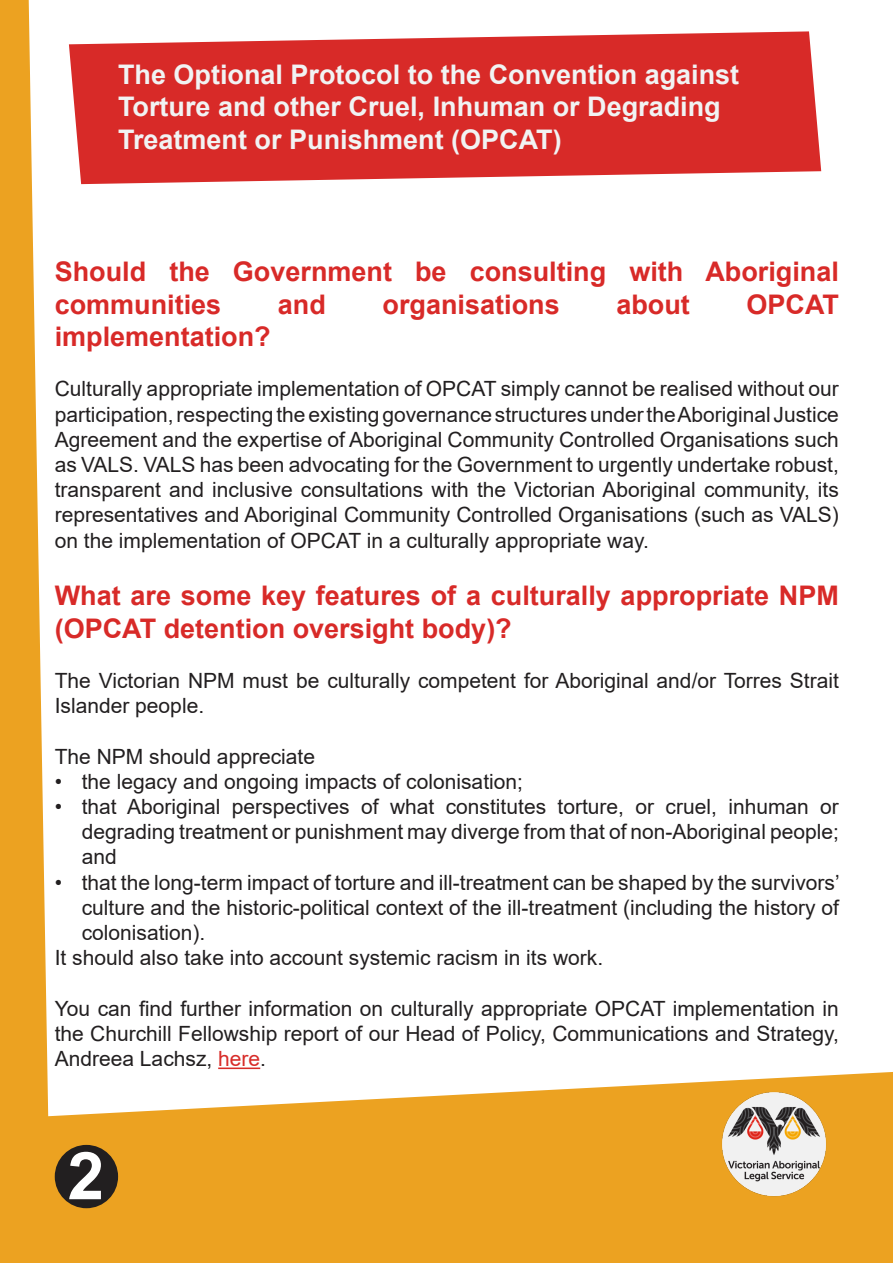
<style>
.page{position:relative;width:893px;height:1263px;background:#fff}
.page>*{position:absolute;margin:0;border:0;box-sizing:border-box;transform-origin:0 0}
.t1{font:700 66px "Arial";color:#fff}
.t2{font:700 27px/32.4px "Arial";color:#d82a28}
.t3{font:700 27px/32.4px "Arial";color:#f1f3f3}
.t4{font:21px/25.2px "Arial";color:#221f20;text-align:justify}
.s1{color:#d82c29}
</style>
<div class="page">
<svg style="left:69px;top:31px;width:752px;height:153px;fill:#d82a28"></svg>
<svg style="left:0;top:0;width:48px;height:1072px;fill:#eca221"></svg>
<svg style="left:0;top:1072px;width:893px;height:191px;fill:#eca221"></svg>
<img style="left:709px;top:1079px;width:130px;height:130px">
<div style="left:55px;top:1145px;width:63px;height:63px;background:#221f20;border-radius:50%"></div>
<hr style="left:218px;top:1067px;width:42px;height:2px;background:#d82c29">
<p class="t3" style="left:118px;top:59px;width:623px">The Optional Protocol to the Convention against<br>Torture and other Cruel, Inhuman or Degrading<br>Treatment or Punishment (OPCAT)</p>
<p class="t2" style="left:55px;top:256px;width:786px">Should the Government be consulting with Aboriginal communities</p>
<p class="t2" style="left:278px;top:288px;width:50px">and</p>
<p class="t2" style="left:383px;top:288px;width:179px">organisations</p>
<p class="t2" style="left:616px;top:288px;width:75px">about</p>
<p class="t2" style="left:746px;top:288px;width:94px">OPCAT</p>
<p class="t2" style="left:55px;top:321px;width:218px">implementation?</p>
<p class="t4" style="left:55px;top:376px;width:786px">Culturally appropriate implementation of OPCAT simply cannot be realised without our participation, respecting the existing governance structures under the Aboriginal Justice Agreement and the expertise of Aboriginal Community Controlled Organisations such as VALS. VALS has been advocating for the Government to urgently undertake robust, transparent and inclusive consultations with the Victorian Aboriginal community, its representatives and Aboriginal Community Controlled Organisations (such as VALS) on the implementation of OPCAT in a culturally appropriate way.</p>
<p class="t2" style="left:55px;top:580px;width:786px">What are some key features of a culturally appropriate NPM (OPCAT detention oversight body)?</p>
<p class="t4" style="left:55px;top:668px;width:786px">The Victorian NPM must be culturally competent for Aboriginal and/or Torres Strait<br>Islander people.</p>
<p class="t4" style="left:55px;top:743px;width:262px">The NPM should appreciate</p>
<p class="t4" style="left:55px;top:769px;width:470px">• the legacy and ongoing impacts of colonisation;</p>
<p class="t4" style="left:82px;top:794px;width:759px;text-indent:-27px">• that Aboriginal perspectives of what constitutes torture, or cruel, inhuman or degrading treatment or punishment may diverge from that of non-Aboriginal people; and</p>
<p class="t4" style="left:82px;top:869px;width:759px;text-indent:-27px">• that the long-term impact of torture and ill-treatment can be shaped by the survivors’ culture and the historic-political context of the ill-treatment (including the history of colonisation).</p>
<p class="t4" style="left:55px;top:945px;width:550px">It should also take into account systemic racism in its work.</p>
<p class="t4" style="left:55px;top:995px;width:786px">You can find further information on culturally appropriate OPCAT implementation in the Churchill Fellowship report of our Head of Policy, Communications and Strategy, Andreea Lachsz, <span class="s1">here</span>.</p>
<p class="t1" style="left:68px;top:1129px;width:38px">2</p>
</div>
